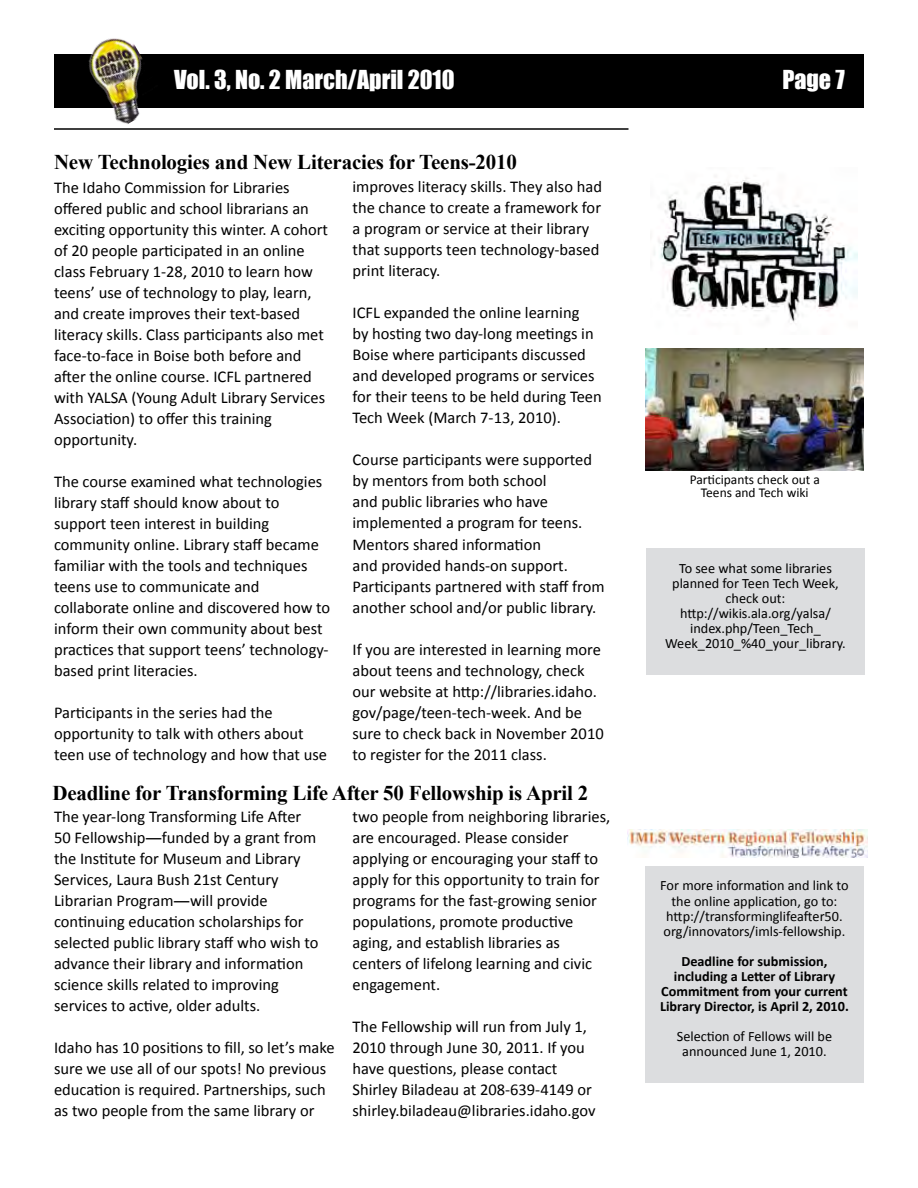
<style>
.page{position:relative;width:918px;height:1188px;background:#fff}
.page>*{position:absolute;margin:0;border:0;box-sizing:border-box;transform-origin:0 0}
.t1{font:24px "Impact";color:#fff}
.t2{font:700 21px "Times New Roman";letter-spacing:-.01em;color:#000}
.t3{font:16.5px/21px "Calibri";color:#000}
.t4{font:14.25px/15px "Calibri";color:#000;text-align:center}
.t5{font:700 14.25px/15px "Calibri";color:#000;text-align:center}
.t6{font:13.5px/13.5px "Calibri";color:#000;text-align:center}
.s1{font-family:"Times New Roman";font-weight:700}
</style>
<div class="page">
<div style="left:54px;top:54px;width:810px;height:54px;background:#000"></div>
<hr style="left:54px;top:128px;width:574px;height:2px;background:#000">
<img style="left:75px;top:38px;width:92px;height:91px">
<div style="left:645px;top:866px;width:219px;height:217px;background:#dcdddf"></div>
<img style="left:627px;top:829px;width:241px;height:29px">
<img style="left:654px;top:177px;width:203px;height:145px">
<img style="left:646px;top:348px;width:218px;height:123px">
<div style="left:646px;top:549px;width:219px;height:126px;background:#dcdddf"></div>
<h1 class="t1" style="left:174px;top:61px;width:282px">Vol. 3, No. 2 March/April 2010</h1>
<h1 class="t1" style="left:782px;top:61px;width:64px">Page 7</h1>
<p class="t2" style="left:54px;top:147px;width:464px">New Technologies and New Literacies for Teens-2010</p>
<p class="t3" style="left:54px;top:176px;width:275px">The Idaho Commission for Libraries offered public and school librarians an exciting opportunity this winter. A cohort of 20 people participated in an online class February 1-28, 2010 to learn how teens’ use of technology to play, learn, and create improves their text-based literacy skills. Class participants also met face-to-face in Boise both before and after the online course. ICFL partnered with YALSA (Young Adult Library Services Association) to offer this training opportunity.</p>
<p class="t3" style="left:54px;top:470px;width:278px">The course examined what technologies library staff should know about to support teen interest in building community online. Library staff became familiar with the tools and techniques teens use to communicate and collaborate online and discovered how to inform their own community about best practices that support teens’ technology&shy;based print literacies.</p>
<p class="t3" style="left:54px;top:701px;width:275px">Participants in the series had the opportunity to talk with others about teen use of technology and how that use</p>
<p class="t3" style="left:353px;top:176px;width:251px">improves literacy skills. They also had the chance to create a framework for a program or service at their library that supports teen technology-based print literacy.</p>
<p class="t3" style="left:353px;top:302px;width:251px">ICFL expanded the online learning<br>by hosting two day-long meetings in Boise where participants discussed and developed programs or services for their teens to be held during Teen Tech Week (March 7-13, 2010).</p>
<p class="t3" style="left:353px;top:449px;width:254px">Course participants were supported by mentors from both school<br>and public libraries who have implemented a program for teens.<br>Mentors shared information<br>and provided hands-on support.<br>Participants partnered with staff from another school and/or public library.</p>
<p class="t3" style="left:353px;top:638px;width:253px">If you are interested in learning more about teens and technology, check our website at http://libraries.idaho. gov/page/teen-tech-week. And be sure to check back in November 2010 to register for the 2011 class.</p>
<p class="t2" style="left:52px;top:778px;width:537px">Deadline for Transforming Life After 50 Fellowship is April 2</p>
<p class="t3" style="left:54px;top:805px;width:266px">The year-long Transforming Life After 50 Fellowship<span class="s1">―</span>funded by a grant from the Institute for Museum and Library Services, Laura Bush 21st Century Librarian Program<span class="s1">―</span>will provide continuing education scholarships for selected public library staff who wish to advance their library and information science skills related to improving services to active, older adults.</p>
<p class="t3" style="left:54px;top:1036px;width:282px">Idaho has 10 positions to fill, so let’s make sure we use all of our spots! No previous education is required. Partnerships, such as two people from the same library or</p>
<p class="t3" style="left:353px;top:805px;width:259px">two people from neighboring libraries, are encouraged. Please consider applying or encouraging your staff to apply for this opportunity to train for programs for the fast-growing senior populations, promote productive aging, and establish libraries as centers of lifelong learning and civic engagement.</p>
<p class="t3" style="left:353px;top:1015px;width:245px">The Fellowship will run from July 1, 2010 through June 30, 2011. If you have questions, please contact Shirley Biladeau at 208-639-4149 or shirley.biladeau@libraries.idaho.gov</p>
<p class="t6" style="left:690px;top:472px;width:132px">Participants check out a<br>Teens and Tech wiki</p>
<p class="t4" style="left:665px;top:560px;width:182px">To see what some libraries planned for Teen Tech Week, check out: http://wikis.ala.org/yalsa/ index.php/Teen_Tech_<br>Week_2010_%40_your_library.</p>
<p class="t4" style="left:660px;top:878px;width:190px">For more information and link to the online application, go to: http://transforminglifeafter50. org/innovators/imls-fellowship.</p>
<p class="t5" style="left:660px;top:953px;width:190px">Deadline for submission, including a Letter of Library<br>Commitment from your current<br>Library Director, is April 2, 2010.</p>
<p class="t4" style="left:677px;top:1028px;width:157px">Selection of Fellows will be announced June 1, 2010.</p>
</div>
